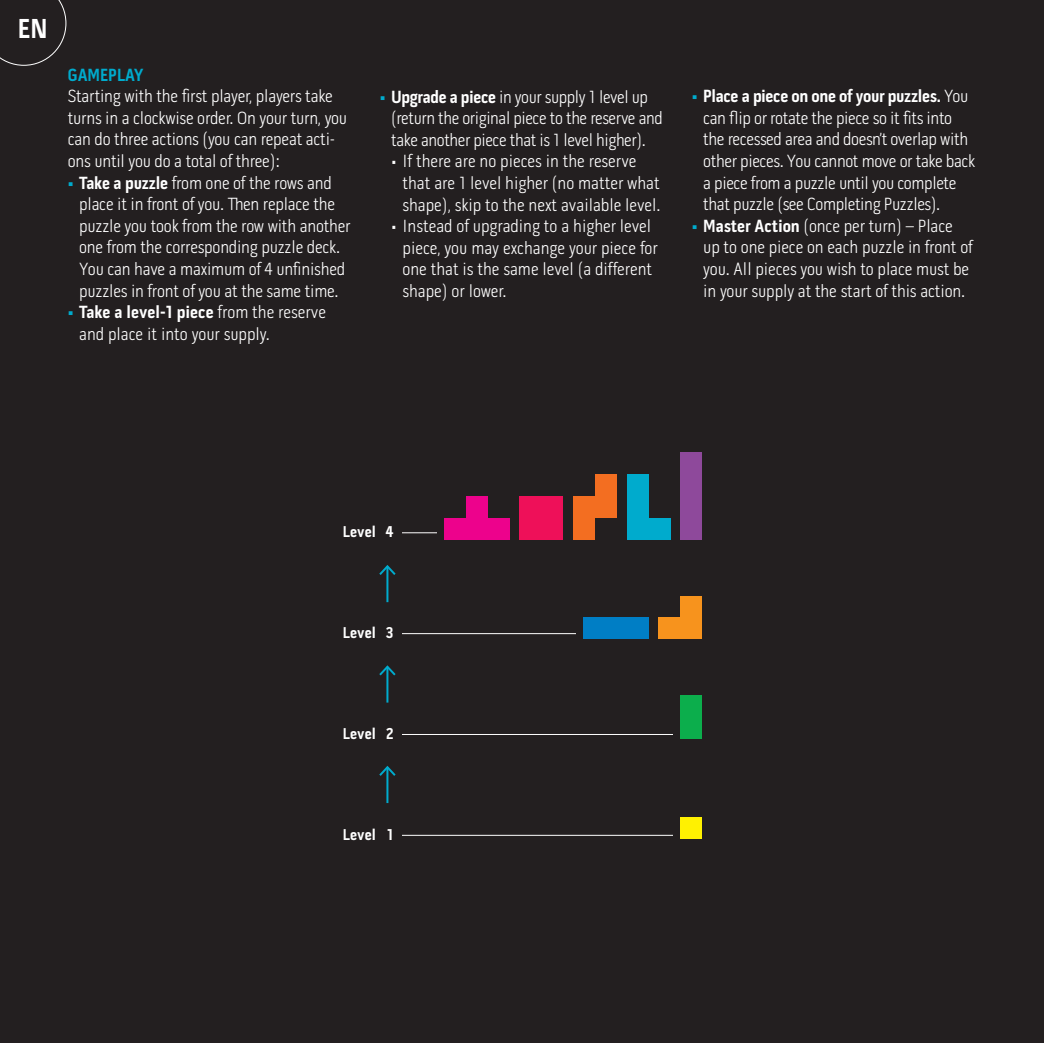
<style>
.page{position:relative;width:1044px;height:1043px;background:#fff}
.page>*{position:absolute;margin:0;border:0;box-sizing:border-box;transform-origin:0 0}
.t1{font:700 28px "Pill Gothic 300 mg";color:#fff}
.t2{font:300 18px/21.6px "Pill Gothic 300 mg";letter-spacing:-.01em;color:#fff}
.t3{font:700 18px "Pill Gothic 300 mg";color:#00abcd}
.t4{font:700 16px "Pill Gothic 300 mg";color:#fff}
.s1{font-weight:700;color:#00abcd}
.s2{font-weight:700}
</style>
<div class="page">
<div style="left:0;top:0;width:1043px;height:1043px;background:#231f20"></div>
<hr style="left:1043px;top:0;width:1px;height:1043px;background:#231f20">
<hr style="left:334px;top:835px;width:368px;height:1px;background:#fff">
<hr style="left:334px;top:532px;width:368px;height:1px;background:#fff">
<hr style="left:334px;top:633px;width:368px;height:1px;background:#fff">
<hr style="left:334px;top:734px;width:368px;height:1px;background:#fff">
<div style="left:576px;top:584px;width:132px;height:73px;background:#231f20"></div>
<div style="left:437px;top:475px;width:271px;height:73px;background:#231f20"></div>
<div style="left:673px;top:695px;width:35px;height:164px;background:#231f20"></div>
<div style="left:680px;top:695px;width:22px;height:22px;background:#0cae4c"></div>
<div style="left:680px;top:717px;width:22px;height:22px;background:#0cae4c"></div>
<div style="left:541px;top:496px;width:22px;height:21px;background:#ee1059"></div>
<div style="left:541px;top:517px;width:22px;height:22px;background:#ee1059"></div>
<div style="left:519px;top:517px;width:22px;height:22px;background:#ee1059"></div>
<div style="left:519px;top:496px;width:22px;height:21px;background:#ee1059"></div>
<div style="left:573px;top:517px;width:22px;height:22px;background:#f36e21"></div>
<div style="left:573px;top:496px;width:22px;height:21px;background:#f36e21"></div>
<div style="left:595px;top:496px;width:22px;height:21px;background:#f36e21"></div>
<div style="left:595px;top:474px;width:22px;height:22px;background:#f36e21"></div>
<div style="left:487px;top:517px;width:22px;height:22px;background:#ed028c"></div>
<div style="left:466px;top:517px;width:21px;height:22px;background:#ed028c"></div>
<div style="left:444px;top:517px;width:22px;height:22px;background:#ed028c"></div>
<div style="left:466px;top:496px;width:21px;height:21px;background:#ed028c"></div>
<div style="left:680px;top:452px;width:22px;height:22px;background:#8e499b"></div>
<div style="left:680px;top:474px;width:22px;height:22px;background:#8e499b"></div>
<div style="left:680px;top:496px;width:22px;height:21px;background:#8e499b"></div>
<div style="left:680px;top:517px;width:22px;height:22px;background:#8e499b"></div>
<div style="left:648px;top:517px;width:22px;height:22px;background:#00abcd"></div>
<div style="left:626px;top:517px;width:22px;height:22px;background:#00abcd"></div>
<div style="left:626px;top:496px;width:22px;height:21px;background:#00abcd"></div>
<div style="left:626px;top:474px;width:22px;height:22px;background:#00abcd"></div>
<div style="left:626px;top:617px;width:22px;height:22px;background:#007ec5"></div>
<div style="left:604px;top:617px;width:22px;height:22px;background:#007ec5"></div>
<div style="left:583px;top:617px;width:21px;height:22px;background:#007ec5"></div>
<div style="left:680px;top:595px;width:22px;height:22px;background:#f7931d"></div>
<div style="left:680px;top:617px;width:22px;height:22px;background:#f7931d"></div>
<div style="left:658px;top:617px;width:22px;height:22px;background:#f7931d"></div>
<div style="left:680px;top:817px;width:22px;height:22px;background:#fff101"></div>
<hr style="left:386px;top:767px;width:2px;height:36px;background:#00abcd">
<svg style="left:379px;top:766px;width:17px;height:12px"></svg>
<hr style="left:386px;top:667px;width:2px;height:35px;background:#00abcd">
<svg style="left:379px;top:665px;width:17px;height:12px"></svg>
<hr style="left:386px;top:566px;width:2px;height:36px;background:#00abcd">
<svg style="left:379px;top:565px;width:17px;height:12px"></svg>
<div style="left:334px;top:824px;width:68px;height:19px;background:#231f20"></div>
<div style="left:334px;top:723px;width:68px;height:19px;background:#231f20"></div>
<div style="left:334px;top:622px;width:68px;height:20px;background:#231f20"></div>
<div style="left:334px;top:521px;width:68px;height:20px;background:#231f20"></div>
<svg style="left:0;top:0;width:66px;height:66px"></svg>
<h1 class="t1" style="left:18px;top:17px;width:31px">EN</h1>
<p class="t3" style="left:68px;top:67px;width:78px">GAMEPLAY</p>
<p class="t2" style="left:68px;top:85px;width:281px">Starting with the first player, players take turns in a clockwise order. On your turn, you can do three actions (you can repeat acti&shy;ons until you do a total of three):</p>
<p class="t2" style="left:79px;top:172px;width:273px;text-indent:-11px"><span class="s1">•</span> <span class="s2">Take a puzzle</span> from one of the rows and place it in front of you. Then replace the puzzle you took from the row with another one from the corresponding puzzle deck.<br>You can have a maximum of 4 unfinished puzzles in front of you at the same time.</p>
<p class="t2" style="left:79px;top:301px;width:248px;text-indent:-11px"><span class="s1">•</span> <span class="s2">Take a level-1 piece</span> from the reserve and place it into your supply.</p>
<p class="t2" style="left:391px;top:86px;width:273px;text-indent:-11px"><span class="s1">•</span> <span class="s2">Upgrade a piece</span> in your supply 1 level up (return the original piece to the reserve and take another piece that is 1 level higher).</p>
<p class="t2" style="left:402px;top:151px;width:259px;text-indent:-11px">• If there are no pieces in the reserve that are 1 level higher (no matter what shape), skip to the next available level.</p>
<p class="t2" style="left:402px;top:215px;width:257px;text-indent:-11px">• Instead of upgrading to a higher level piece, you may exchange your piece for one that is the same level (a different shape) or lower.</p>
<p class="t2" style="left:703px;top:85px;width:273px;text-indent:-11px"><span class="s1">•</span> <span class="s2">Place a piece on one of your puzzles.</span> You can flip or rotate the piece so it fits into the recessed area and doesn’t overlap with other pieces. You cannot move or take back a piece from a puzzle until you complete that puzzle (see Completing Puzzles).</p>
<p class="t2" style="left:703px;top:215px;width:271px;text-indent:-11px"><span class="s1">•</span> <span class="s2">Master Action</span> (once per turn) – Place up to one piece on each puzzle in front of you. All pieces you wish to place must be in your supply at the start of this action.</p>
<p class="t4" style="left:343px;top:525px;width:52px">Level 4</p>
<p class="t4" style="left:343px;top:626px;width:52px">Level 3</p>
<p class="t4" style="left:343px;top:726px;width:52px">Level 2</p>
<p class="t4" style="left:343px;top:827px;width:52px">Level 1</p>
</div>
